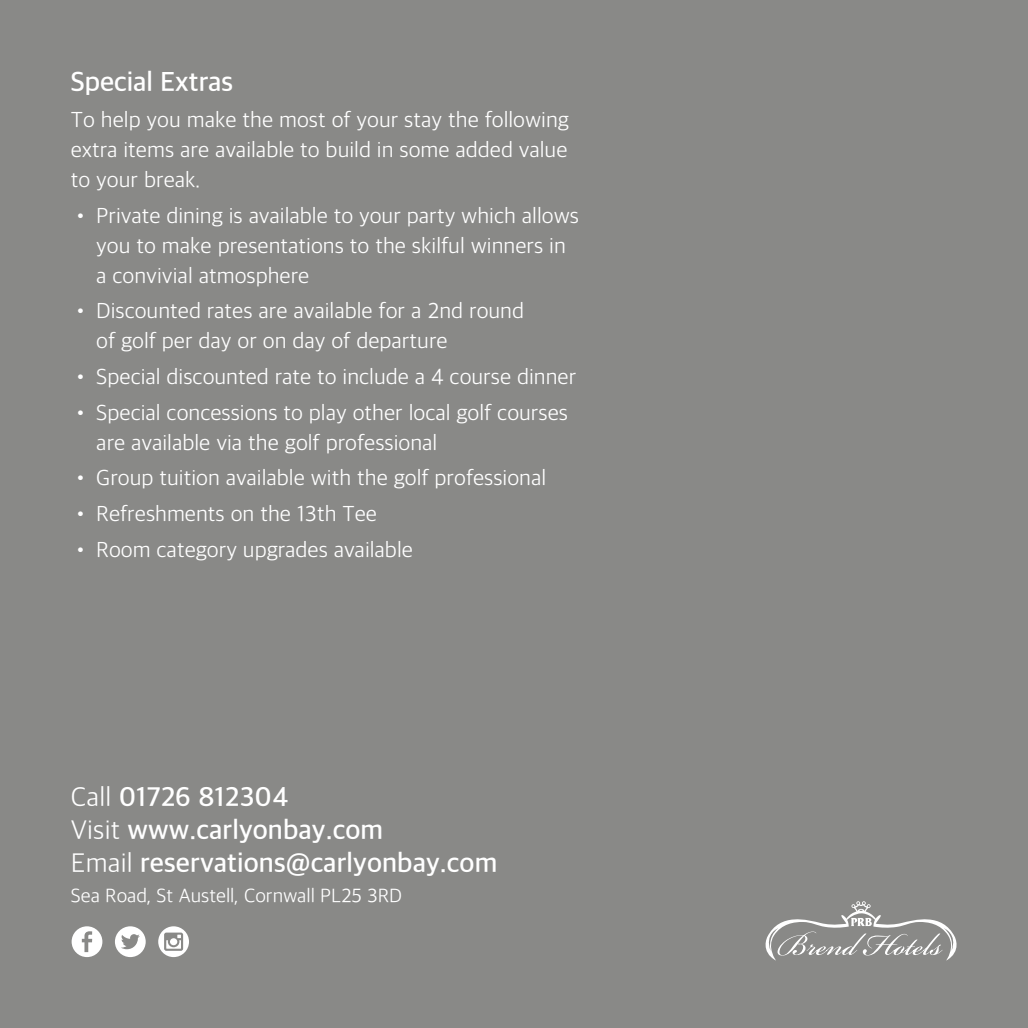
<style>
.page{position:relative;width:1028px;height:1028px;background:#898987}
.page>*{position:absolute;margin:0;border:0;box-sizing:border-box;transform-origin:0 0}
.t1{font:600 27.5px/33px "Apple SD Gothic Neo";letter-spacing:.005em;color:#fff}
.t2{font:300 22.5px/30px "Apple SD Gothic Neo";color:#fff}
.t3{font:300 20px "Apple SD Gothic Neo";color:#fff}
.s1{font-weight:300}
</style>
<div class="page">
<svg style="left:765px;top:901px;width:192px;height:59px"></svg>
<svg style="left:72px;top:926px;width:30px;height:31px"></svg>
<svg style="left:115px;top:926px;width:31px;height:31px"></svg>
<svg style="left:158px;top:926px;width:31px;height:31px"></svg>
<p class="t1" style="left:71px;top:67px;width:164px">Special Extras</p>
<p class="t2" style="left:71px;top:106px;width:499px;text-align:justify">To help you make the most of your stay the following extra items are available to build in some added value to your break.</p>
<p class="t2" style="left:96px;top:202px;width:484px;text-indent:-25px">• Private dining is available to your party which allows you to make presentations to the skilful winners in a convivial atmosphere</p>
<p class="t2" style="left:96px;top:297px;width:429px;text-indent:-25px">• Discounted rates are available for a 2nd round of golf per day or on day of departure</p>
<p class="t2" style="left:71px;top:363px;width:507px">• Special discounted rate to include a 4 course dinner</p>
<p class="t2" style="left:96px;top:399px;width:473px;text-indent:-25px">• Special concessions to play other local golf courses are available via the golf professional</p>
<p class="t2" style="left:71px;top:464px;width:477px">• Group tuition available with the golf professional</p>
<p class="t2" style="left:71px;top:500px;width:307px">• Refreshments on the 13th Tee</p>
<p class="t2" style="left:71px;top:536px;width:343px">• Room category upgrades available</p>
<p class="t1" style="left:71px;top:781px;width:428px"><span class="s1">Call</span> 01726 812304<br><span class="s1">Visit</span> www.carlyonbay.com<br><span class="s1">Email</span> reservations@carlyonbay.com</p>
<p class="t3" style="left:71px;top:885px;width:332px">Sea Road, St Austell, Cornwall PL25 3RD</p>
</div>
